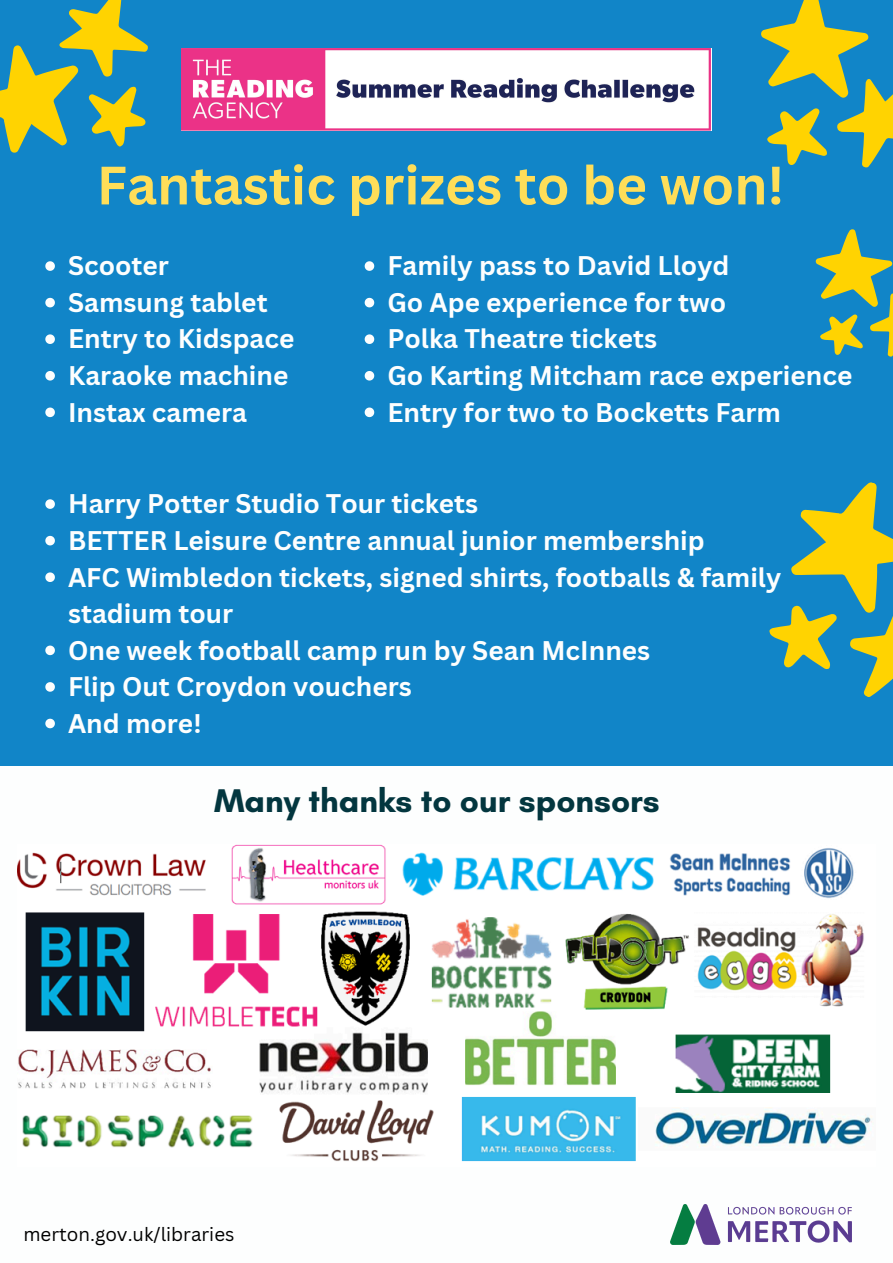
<style>
.page{position:relative;width:893px;height:1263px;background:#1185c8}
.page>*{position:absolute;margin:0;border:0;box-sizing:border-box;transform-origin:0 0}
.t1{font:700 52.8px "Canva Sans";color:#ffde59}
.t2{font:700 33.45px "Glacial Indifference";color:#03363f}
.t3{font:700 26.25px/36.6px "Canva Sans";color:#fdfefe}
.t4{font:18.75px "Canva Sans";color:#000}
</style>
<div class="page">
<div style="left:0;top:767px;width:893px;height:496px;background:#fdfefe"></div>
<img style="left:17px;top:844px;width:856px;height:318px">
<img style="left:182px;top:48px;width:530px;height:83px">
<img style="left:670px;top:1204px;width:181px;height:40px">
<svg style="left:761px;top:0;width:132px;height:168px"></svg>
<svg style="left:45px;top:499px;width:10px;height:10px"></svg>
<svg style="left:45px;top:536px;width:10px;height:9px"></svg>
<svg style="left:45px;top:572px;width:10px;height:10px"></svg>
<svg style="left:45px;top:645px;width:10px;height:10px"></svg>
<svg style="left:45px;top:682px;width:10px;height:10px"></svg>
<svg style="left:45px;top:719px;width:10px;height:9px"></svg>
<svg style="left:45px;top:261px;width:10px;height:10px"></svg>
<svg style="left:45px;top:298px;width:10px;height:9px"></svg>
<svg style="left:45px;top:334px;width:10px;height:10px"></svg>
<svg style="left:45px;top:371px;width:10px;height:9px"></svg>
<svg style="left:45px;top:407px;width:10px;height:10px"></svg>
<svg style="left:365px;top:261px;width:9px;height:10px"></svg>
<svg style="left:365px;top:298px;width:9px;height:9px"></svg>
<svg style="left:365px;top:334px;width:9px;height:10px"></svg>
<svg style="left:365px;top:371px;width:9px;height:9px"></svg>
<svg style="left:365px;top:407px;width:9px;height:10px"></svg>
<svg style="left:0;top:0;width:148px;height:153px"></svg>
<svg style="left:815px;top:229px;width:78px;height:128px"></svg>
<svg style="left:769px;top:482px;width:124px;height:215px"></svg>
<p class="t1" style="left:97px;top:148px;width:689px">Fantastic prizes to be won!</p>
<p class="t3" style="left:68px;top:247px;width:102px">Scooter</p>
<p class="t3" style="left:68px;top:283px;width:201px">Samsung tablet</p>
<p class="t3" style="left:68px;top:320px;width:228px">Entry to Kidspace</p>
<p class="t3" style="left:68px;top:357px;width:222px">Karaoke machine</p>
<p class="t3" style="left:68px;top:393px;width:181px">Instax camera</p>
<p class="t3" style="left:387px;top:247px;width:343px">Family pass to David Lloyd</p>
<p class="t3" style="left:387px;top:283px;width:340px">Go Ape experience for two</p>
<p class="t3" style="left:387px;top:320px;width:271px">Polka Theatre tickets</p>
<p class="t3" style="left:387px;top:357px;width:466px">Go Karting Mitcham race experience</p>
<p class="t3" style="left:387px;top:393px;width:395px">Entry for two to Bocketts Farm</p>
<h1 class="t3" style="left:68px;top:485px;width:412px">Harry Potter Studio Tour tickets</h1>
<p class="t3" style="left:68px;top:521px;width:638px">BETTER Leisure Centre annual junior membership</p>
<p class="t3" style="left:68px;top:558px;width:714px">AFC Wimbledon tickets, signed shirts, footballs &amp; family stadium tour</p>
<p class="t3" style="left:68px;top:631px;width:584px">One week football camp run by Sean McInnes</p>
<p class="t3" style="left:68px;top:668px;width:345px">Flip Out Croydon vouchers</p>
<p class="t3" style="left:68px;top:704px;width:135px">And more!</p>
<p class="t2" style="left:214px;top:780px;width:447px">Many thanks to our sponsors</p>
<p class="t4" style="left:23px;top:1221px;width:212px">merton.gov.uk/libraries</p>
</div>
